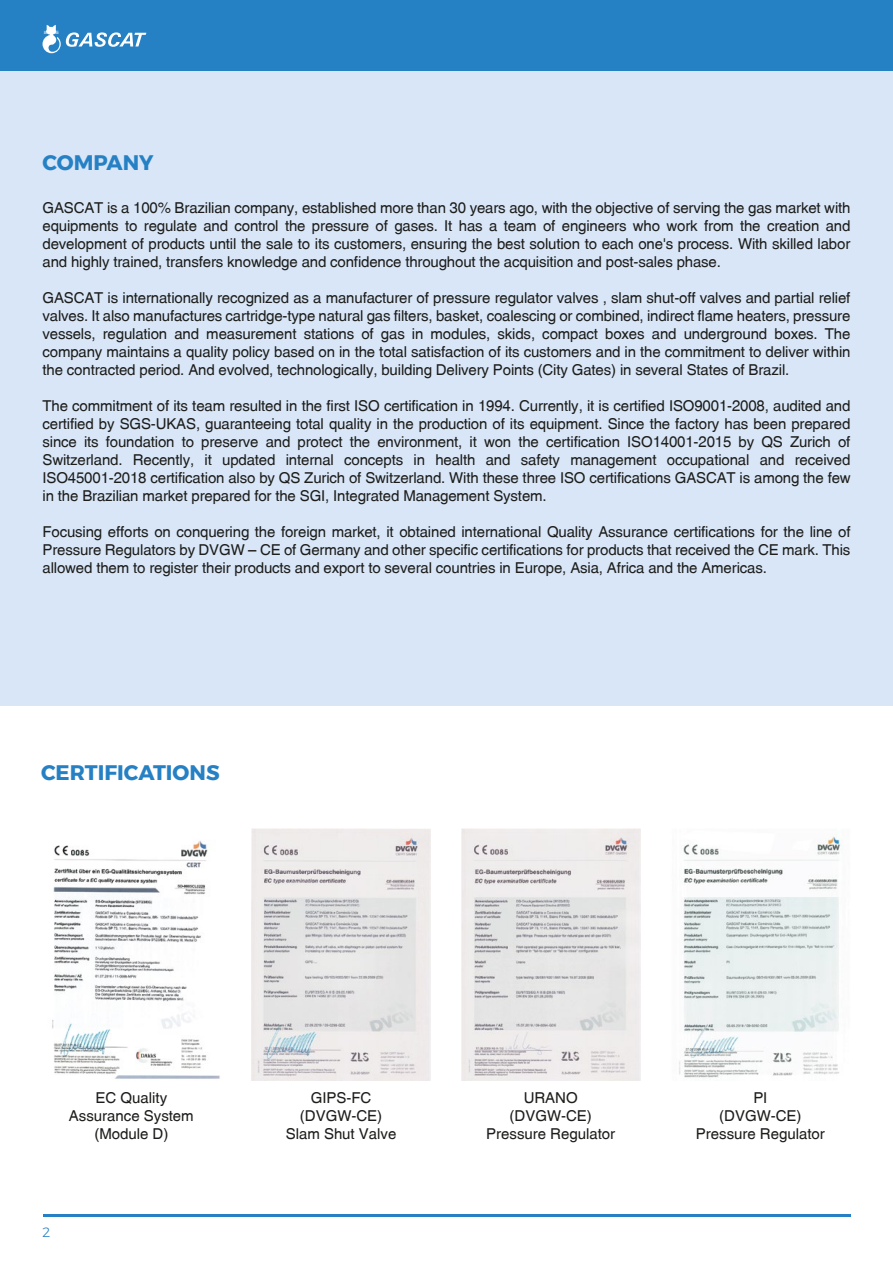
<style>
.page{position:relative;width:893px;height:1263px;background:#fff}
.page>*{position:absolute;margin:0;border:0;box-sizing:border-box;transform-origin:0 0}
.t1{font:700 21px "Montserrat";color:#2581c4}
.t2{font:15px/18px "New Zurica";letter-spacing:-.01em;color:#1d1d1b;text-align:justify}
.t3{font:300 13.5px "Montserrat";color:#2581c4}
</style>
<div class="page">
<div style="left:0;top:46px;width:893px;height:659px;background:#d8e6f7"></div>
<div style="left:0;top:0;width:893px;height:70px;background:#2581c4"></div>
<svg style="left:43px;top:25px;width:103px;height:28px"></svg>
<hr style="left:43px;top:1214px;width:807px;height:2px;background:#2581c4">
<img style="left:52px;top:841px;width:168px;height:238px">
<img style="left:252px;top:828px;width:178px;height:253px">
<img style="left:461px;top:828px;width:179px;height:253px">
<img style="left:679px;top:836px;width:163px;height:242px">
<h1 class="t1" style="left:43px;top:146px;width:113px">COMPANY</h1>
<p class="t2" style="left:43px;top:199px;width:809px">GASCAT is a 100% Brazilian company, established more than 30 years ago, with the objective of serving the gas market with equipments to regulate and control the pressure of gases. It has a team of engineers who work from the creation and development of products until the sale to its customers, ensuring the best solution to each one's process. With skilled labor and highly trained, transfers knowledge and confidence throughout the acquisition and post-sales phase.</p>
<p class="t2" style="left:43px;top:289px;width:809px">GASCAT is internationally recognized as a manufacturer of pressure regulator valves , slam shut-off valves and partial relief valves. It also manufactures cartridge-type natural gas filters, basket, coalescing or combined, indirect flame heaters, pressure vessels, regulation and measurement stations of gas in modules, skids, compact boxes and underground boxes. The company maintains a quality policy based on in the total satisfaction of its customers and in the commitment to deliver within the contracted period. And evolved, technologically, building Delivery Points (City Gates) in several States of Brazil.</p>
<p class="t2" style="left:43px;top:397px;width:810px">The commitment of its team resulted in the first ISO certification in 1994. Currently, it is certified ISO9001-2008, audited and certified by SGS-UKAS, guaranteeing total quality in the production of its equipment. Since the factory has been prepared since its foundation to preserve and protect the environment, it won the certification ISO14001-2015 by QS Zurich of Switzerland. Recently, it updated internal concepts in health and safety management occupational and received ISO45001-2018 certification also by QS Zurich of Switzerland. With these three ISO certifications GASCAT is among the few in the Brazilian market prepared for the SGI, Integrated Management System.</p>
<p class="t2" style="left:43px;top:523px;width:809px">Focusing efforts on conquering the foreign market, it obtained international Quality Assurance certifications for the line of Pressure Regulators by DVGW – CE of Germany and other specific certifications for products that received the CE mark. This allowed them to register their products and export to several countries in Europe, Asia, Africa and the Americas.</p>
<h1 class="t1" style="left:41px;top:755px;width:180px">CERTIFICATIONS</h1>
<p class="t2" style="left:69px;top:1088px;width:126px;text-align:center">EC Quality<br>Assurance System (Module D)</p>
<p class="t2" style="left:286px;top:1088px;width:112px;text-align:center">GIPS-FC (DVGW-CE)<br>Slam Shut Valve</p>
<p class="t2" style="left:486px;top:1088px;width:130px;text-align:center">URANO (DVGW-CE)<br>Pressure Regulator</p>
<p class="t2" style="left:696px;top:1088px;width:130px;text-align:center">PI<br>(DVGW-CE)<br>Pressure Regulator</p>
<p class="t3" style="left:43px;top:1222px;width:9px">2</p>
</div>
